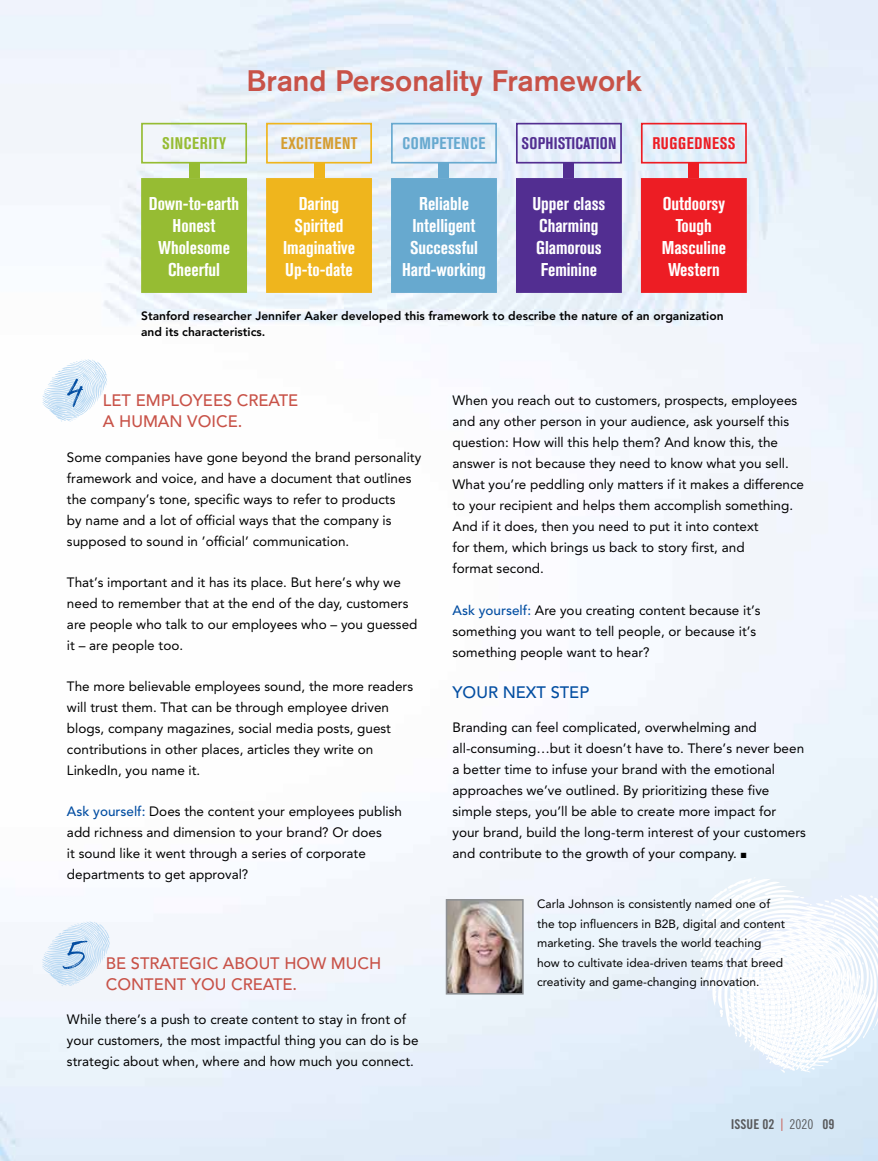
<style>
.page{position:relative;width:878px;height:1161px;background:#fff}
.page>*{position:absolute;margin:0;border:0;box-sizing:border-box;transform-origin:0 0}
.t1{font:52.5px "Perfetto";color:#034ea2}
.t2{font:500 29.4px "Akzidenz Grotesk BE";color:#c85248}
.t3{font:700 condensed 18.3px/22px "Akzidenz Grotesk BE";color:#fff;text-align:center}
.t4{font:700 condensed 16.65px "Akzidenz Grotesk BE";letter-spacing:.015em;color:#522e91}
.t5{font:700 condensed 16.65px "Akzidenz Grotesk BE";letter-spacing:.02em;color:#d59d30}
.t6{font:700 condensed 16.65px "Akzidenz Grotesk BE";letter-spacing:.035em;color:#67a9cf}
.t7{font:700 condensed 16.65px "Akzidenz Grotesk BE";letter-spacing:.035em;color:#ed1d24}
.t8{font:700 condensed 16.65px "Akzidenz Grotesk BE";letter-spacing:.035em;color:#96bc33}
.t9{font:500 16.5px/21px "Avenir";color:#c85248}
.t10{font:500 16.5px "Avenir";color:#034ea2}
.t11{font:13.5px/21px "Avenir";color:#000}
.t12{font:13.5px "Trade Gothic LT Std Bd Cn 20";color:#58595b}
.t13{font:12px/19.5px "Avenir";color:#000}
.t14{font:800 12px/16.5px "Avenir";color:#000}
.s1{font-weight:500;color:#034ea2}
.s2{font-family:"Akzidenz Grotesk BE";font-weight:300;color:#c85248}
.s3{font-family:"Trade Gothic Cond Eighteen"}
</style>
<div class="page">
<img style="left:0;top:0;width:878px;height:1161px">
<div style="left:141px;top:123px;width:106px;height:41px;border:2px solid #96bc33"></div>
<div style="left:141px;top:178px;width:106px;height:115px;background:#96bc33;border:2px solid #96bc33"></div>
<div style="left:189px;top:164px;width:10px;height:14px;background:#96bc33"></div>
<div style="left:266px;top:123px;width:106px;height:41px;border:2px solid #efb51d"></div>
<div style="left:266px;top:178px;width:106px;height:115px;background:#efb51d;border:2px solid #efb51d"></div>
<div style="left:314px;top:164px;width:10px;height:14px;background:#efb51d"></div>
<div style="left:391px;top:123px;width:106px;height:41px;border:2px solid #67a9cf"></div>
<div style="left:391px;top:178px;width:106px;height:115px;background:#67a9cf"></div>
<div style="left:438px;top:164px;width:11px;height:14px;background:#67a9cf"></div>
<div style="left:516px;top:123px;width:106px;height:41px;border:2px solid #522e91"></div>
<div style="left:516px;top:178px;width:106px;height:115px;background:#522e91;border:2px solid #522e91"></div>
<div style="left:563px;top:164px;width:11px;height:14px;background:#522e91"></div>
<div style="left:641px;top:123px;width:105px;height:41px;border:2px solid #ed1d24"></div>
<div style="left:641px;top:178px;width:105px;height:115px;background:#ed1d24;border:2px solid #ed1d24"></div>
<div style="left:688px;top:164px;width:11px;height:14px;background:#ed1d24"></div>
<svg style="left:42px;top:922px;width:68px;height:64px"></svg>
<svg style="left:697px;top:877px;width:181px;height:196px"></svg>
<img style="left:448px;top:902px;width:72px;height:90px">
<div style="left:445px;top:899px;width:78px;height:96px;border:2px solid #8e9093"></div>
<svg style="left:42px;top:359px;width:65px;height:63px"></svg>
<p class="t8" style="left:162px;top:134px;width:65px">SINCERITY</p>
<h2 class="t2" style="left:246px;top:62px;width:397px">Brand Personality Framework</h2>
<p class="t5" style="left:281px;top:134px;width:78px">EXCITEMENT</p>
<p class="t6" style="left:402px;top:134px;width:84px">COMPETENCE</p>
<p class="t4" style="left:521px;top:134px;width:96px">SOPHISTICATION</p>
<p class="t7" style="left:652px;top:134px;width:85px">RUGGEDNESS</p>
<h3 class="t3" style="left:149px;top:192px;width:92px">Down-to-earth<br>Honest<br>Wholesome<br>Cheerful</h3>
<h3 class="t3" style="left:283px;top:192px;width:73px">Daring<br>Spirited<br>Imaginative<br>Up-to-date</h3>
<h3 class="t3" style="left:402px;top:192px;width:85px">Reliable<br>Intelligent<br>Successful<br>Hard-working</h3>
<h3 class="t3" style="left:532px;top:192px;width:75px;text-align:left">Upper class<br>Charming<br>Glamorous<br>Feminine</h3>
<h3 class="t3" style="left:661px;top:192px;width:66px">Outdoorsy<br>Tough<br>Masculine<br>Western</h3>
<p class="t14" style="left:141px;top:307px;width:584px">Stanford researcher Jennifer Aaker developed this framework to describe the nature of an organization and its characteristics.</p>
<h1 class="t1" style="left:67px;top:368px;width:19px">4</h1>
<p class="t9" style="left:103px;top:390px;width:197px">LET EMPLOYEES CREATE<br>A HUMAN VOICE.</p>
<p class="t11" style="left:67px;top:446px;width:355px">Some companies have gone beyond the brand personality framework and voice, and have a document that outlines the company’s tone, specific ways to refer to products<br>by name and a lot of official ways that the company is supposed to sound in ’official’ communication.</p>
<p class="t11" style="left:67px;top:572px;width:352px">That’s important and it has its place. But here’s why we need to remember that at the end of the day, customers are people who talk to our employees who – you guessed it – are people too.</p>
<p class="t11" style="left:67px;top:676px;width:347px">The more believable employees sound, the more readers will trust them. That can be through employee driven blogs, company magazines, social media posts, guest contributions in other places, articles they write on LinkedIn, you name it.</p>
<p class="t11" style="left:67px;top:801px;width:336px"><span class="s1">Ask yourself:</span> Does the content your employees publish add richness and dimension to your brand? Or does<br>it sound like it went through a series of corporate departments to get approval?</p>
<h1 class="t1" style="left:67px;top:930px;width:22px">5</h1>
<p class="t9" style="left:106px;top:953px;width:277px">BE STRATEGIC ABOUT HOW MUCH<br>CONTENT YOU CREATE.</p>
<p class="t11" style="left:67px;top:1009px;width:353px">While there’s a push to create content to stay in front of your customers, the most impactful thing you can do is be strategic about when, where and how much you connect.</p>
<p class="t11" style="left:452px;top:390px;width:353px">When you reach out to customers, prospects, employees and any other person in your audience, ask yourself this question: How will this help them? And know this, the answer is not because they need to know what you sell.<br>What you’re peddling only matters if it makes a difference to your recipient and helps them accomplish something.<br>And if it does, then you need to put it into context<br>for them, which brings us back to story first, and<br>format second.</p>
<p class="t11" style="left:452px;top:599px;width:309px"><span class="s1">Ask yourself:</span> Are you creating content because it’s something you want to tell people, or because it’s something people want to hear?</p>
<p class="t10" style="left:452px;top:683px;width:138px">YOUR NEXT STEP</p>
<p class="t11" style="left:452px;top:717px;width:355px">Branding can feel complicated, overwhelming and all-consuming…but it doesn’t have to. There’s never been a better time to infuse your brand with the emotional approaches we’ve outlined. By prioritizing these five simple steps, you’ll be able to create more impact for your brand, build the long-term interest of your customers and contribute to the growth of your company. ■</p>
<p class="t13" style="left:537px;top:894px;width:249px">Carla Johnson is consistently named one of the top influencers in B2B, digital and content marketing. She travels the world teaching how to cultivate idea-driven teams that breed creativity and game-changing innovation.</p>
<p class="t12" style="left:730px;top:1116px;width:105px">ISSUE 02 <span class="s2">|</span> <span class="s3">2020</span> 09</p>
</div>
